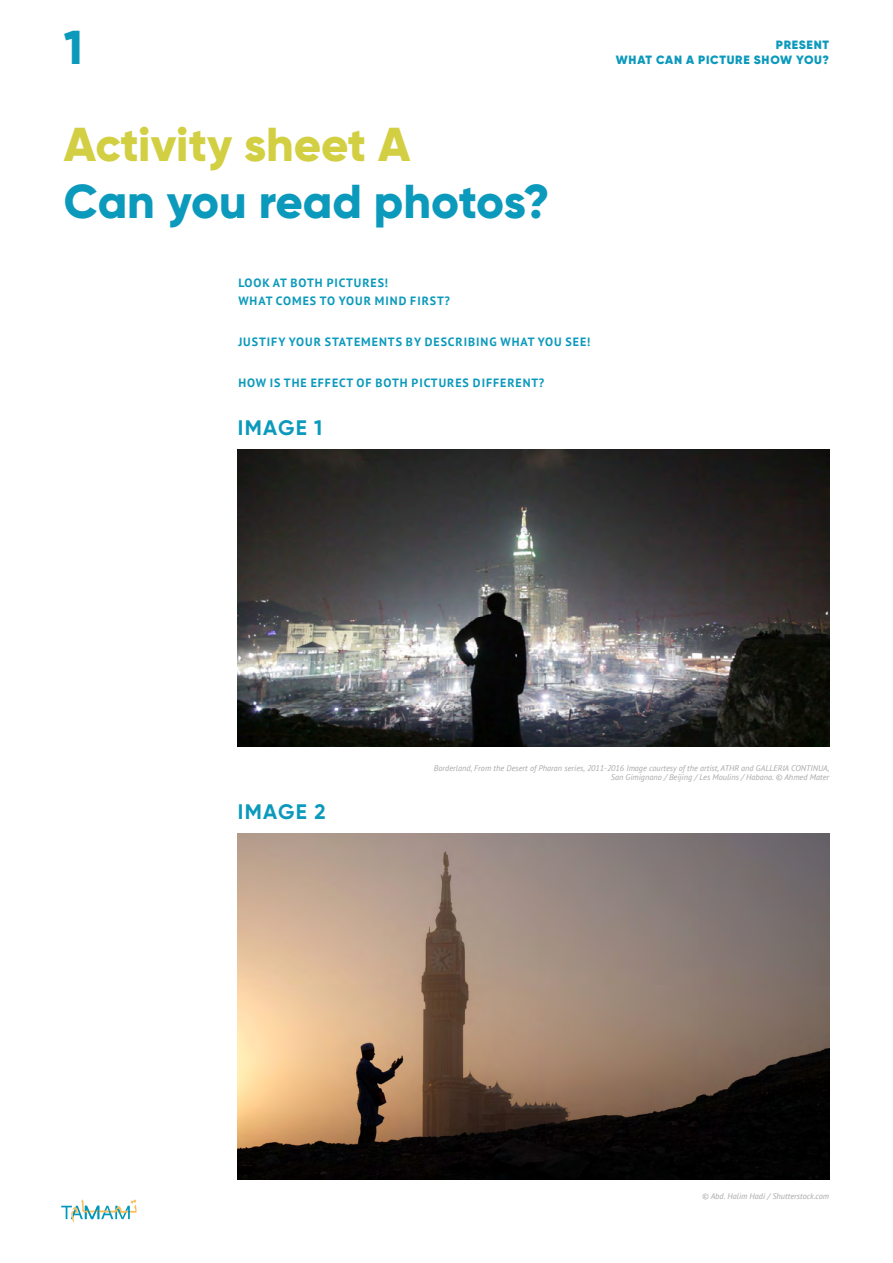
<style>
.page{position:relative;width:893px;height:1263px;background:#fff}
.page>*{position:absolute;margin:0;border:0;box-sizing:border-box;transform-origin:0 0}
.t1{font:800 47.55px "Gilroy";letter-spacing:-.005em;color:#0b99bc}
.t2{font:800 47.55px "Gilroy";letter-spacing:-.005em;color:#d2cf42}
.t3{font:700 21px "Gilroy";letter-spacing:.06em;color:#0b99bc}
.t4{font:700 12px/18px "PT Sans";letter-spacing:.08em;color:#0b99bc}
.t5{font:900 12px "Gilroy";letter-spacing:.06em;color:#0b99bc}
.t6{font:italic 8.25px/9px "PT Sans";color:#a8a8a7;text-align:right}
</style>
<div class="page">
<img style="left:238px;top:449px;width:591px;height:298px">
<img style="left:238px;top:833px;width:591px;height:346px">
<svg style="left:61px;top:1199px;width:76px;height:24px"></svg>
<h1 class="t1" style="left:64px;top:17px;width:21px">1</h1>
<h1 class="t2" style="left:64px;top:114px;width:348px">Activity sheet A</h1>
<h1 class="t1" style="left:64px;top:171px;width:487px">Can you read photos?</h1>
<h3 class="t4" style="left:238px;top:273px;width:213px">LOOK AT BOTH PICTURES!<br>WHAT COMES TO YOUR MIND FIRST?</h3>
<h3 class="t4" style="left:238px;top:332px;width:354px">JUSTIFY YOUR STATEMENTS BY DESCRIBING WHAT YOU SEE!</h3>
<h3 class="t4" style="left:238px;top:374px;width:308px">HOW IS THE EFFECT OF BOTH PICTURES DIFFERENT?</h3>
<h2 class="t3" style="left:238px;top:415px;width:86px">IMAGE 1</h2>
<h3 class="t5" style="left:776px;top:38px;width:55px">PRESENT</h3>
<h3 class="t5" style="left:616px;top:52px;width:215px">WHAT CAN A PICTURE SHOW YOU?</h3>
<h2 class="t3" style="left:238px;top:799px;width:89px">IMAGE 2</h2>
<p class="t6" style="left:434px;top:763px;width:397px">Borderland, From the Desert of Pharan series, 2011-2016 Image courtesy of the artist, ATHR and GALLERIA CONTINUA,<br>San Gimignano / Beijing / Les Moulins / Habana. © Ahmed Mater</p>
<p class="t6" style="left:702px;top:1191px;width:129px">© Abd. Halim Hadi / Shutterstock.com</p>
</div>
